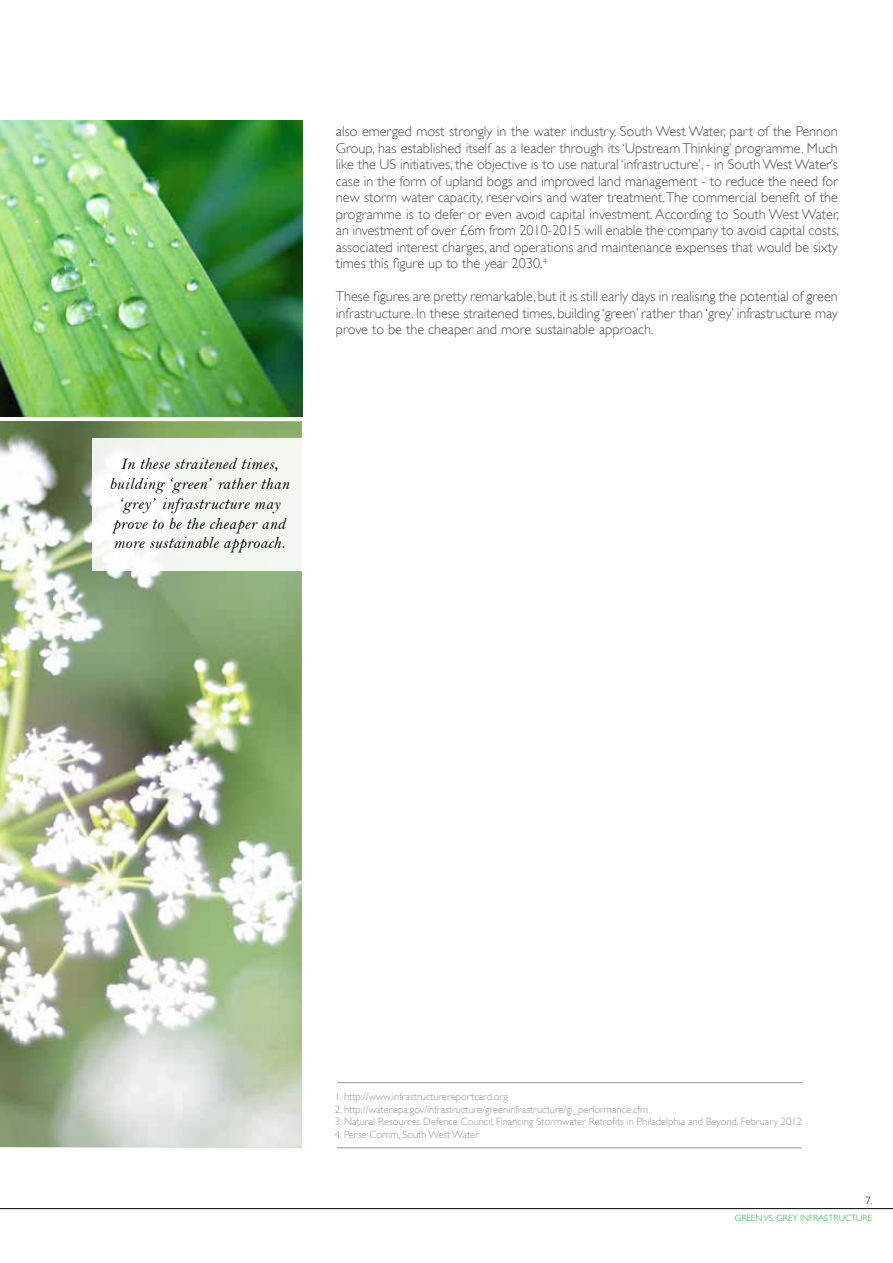
<style>
.page{position:relative;width:893px;height:1263px;background:#fff}
.page>*{position:absolute;margin:0;border:0;box-sizing:border-box;transform-origin:0 0}
.t1{font:16.5px/19.8px "Bell MT Italic";letter-spacing:.02em;color:#000;text-align:center}
.t2{font:300 14.25px/16.5px "Gill Sans";color:#4d4d4f;text-align:justify}
.t3{font:300 10.5px "Gill Sans";color:#939598}
.t4{font:300 10.5px "Gill Sans";color:#000}
.t5{font:300 9px "Gill Sans";color:#1cb52f}
</style>
<div class="page">
<img style="left:0;top:421px;width:302px;height:727px">
<img style="left:1px;top:121px;width:302px;height:296px">
<div style="left:92px;top:438px;width:223px;height:133px;background:linear-gradient(to bottom,#f5f8f3,#f8faf6)"></div>
<hr style="left:337px;top:1082px;width:464px;height:1px;background:#939598">
<hr style="left:337px;top:1147px;width:464px;height:1px;background:#939598">
<hr style="left:0;top:1208px;width:893px;height:1px;background:#000">
<p class="t2" style="left:336px;top:123px;width:505px">also emerged most strongly in the water industry. South West Water, part of the Pennon Group, has established itself as a leader through its ‘Upstream Thinking’ programme. Much like the US initiatives, the objective is to use natural ‘infrastructure’, - in South West Water’s case in the form of upland bogs and improved land management - to reduce the need for new storm water capacity, reservoirs and water treatment. The commercial benefit of the programme is to defer or even avoid capital investment. According to South West Water, an investment of over £6m from 2010-2015 will enable the company to avoid capital costs, associated interest charges, and operations and maintenance expenses that would be sixty times this figure up to the year 2030.<sup>4</sup></p>
<p class="t2" style="left:336px;top:288px;width:503px">These figures are pretty remarkable, but it is still early days in realising the potential of green infrastructure. In these straitened times, building ‘green’ rather than ‘grey’ infrastructure may prove to be the cheaper and more sustainable approach.</p>
<p class="t1" style="left:109px;top:454px;width:181px">In these straitened times, building ‘green’ rather than ‘grey’ infrastructure may prove to be the cheaper and more sustainable approach.</p>
<p class="t3" style="left:335px;top:1090px;width:174px">1. http://www.infrastructurereportcard.org</p>
<p class="t3" style="left:335px;top:1103px;width:315px">2. http://water.epa.gov/infrastructure/greeninfrastructure/gi_performance.cfm</p>
<p class="t3" style="left:335px;top:1116px;width:469px">3. Natural Resources Defence Council, Financing Stormwater Retrofits in Philadelphia and Beyond, February 2012</p>
<p class="t3" style="left:335px;top:1128px;width:145px">4. Perse Comm, South West Water</p>
<p class="t4" style="left:865px;top:1194px;width:9px">7.</p>
<p class="t5" style="left:735px;top:1212px;width:139px">GREEN VS. GREY INFRASTRUCTURE</p>
</div>
